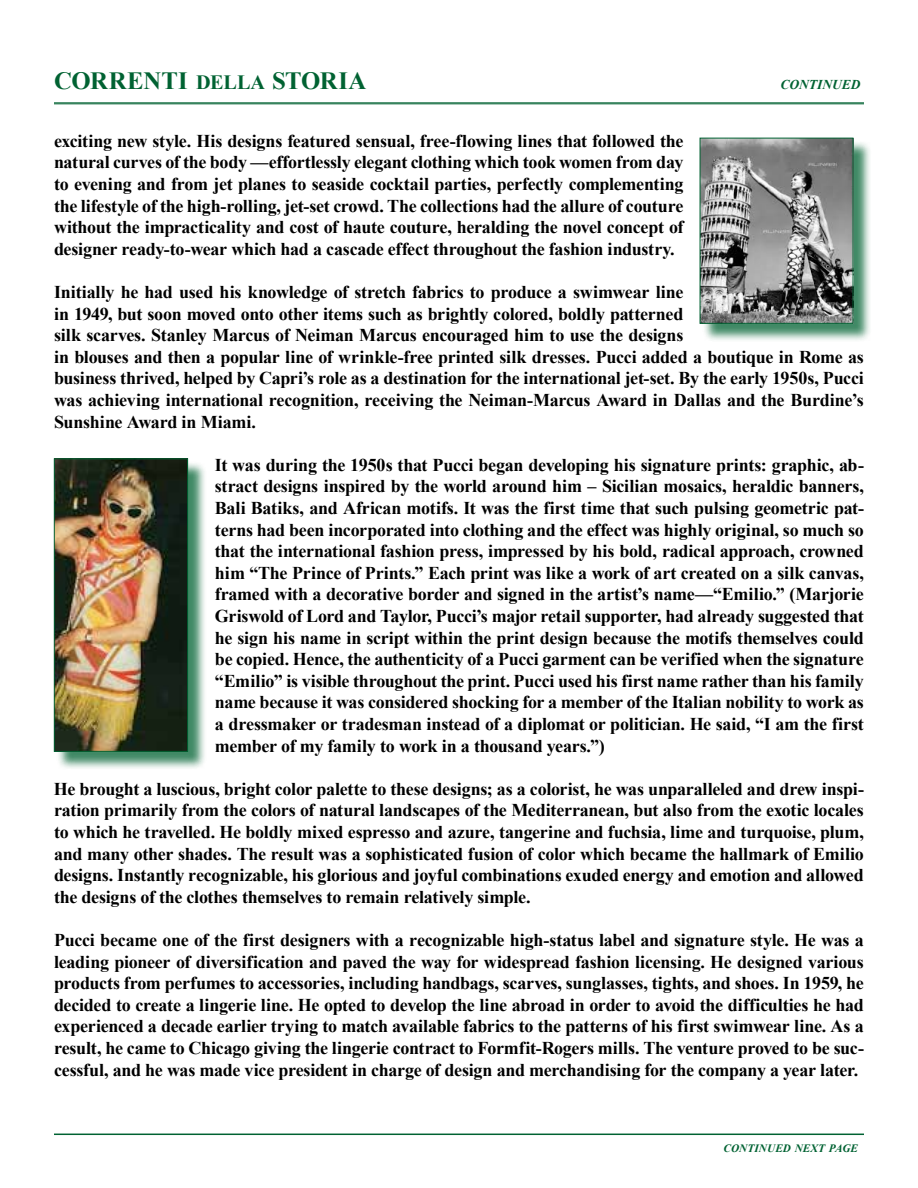
<style>
.page{position:relative;width:918px;height:1188px;background:#fff}
.page>*{position:absolute;margin:0;border:0;box-sizing:border-box;transform-origin:0 0}
.t1{font:700 24.75px "Times New Roman";letter-spacing:.005em;color:#006232}
.t2{font:700 18px/21.6px "Times New Roman";letter-spacing:-.015em;color:#000;text-align:justify}
.t3{font:italic 700 13.5px "Times New Roman";color:#006232}
.t4{font:italic 700 11.25px "Times New Roman";letter-spacing:.01em;color:#006232}
.s1{font-size:20.25px}
</style>
<div class="page">
<hr style="left:54px;top:103px;width:810px;height:1px;background:#006232">
<hr style="left:54px;top:104px;width:810px;height:1px;background:#006232">
<hr style="left:54px;top:1134px;width:810px;height:1px;background:#006232">
<div style="left:702px;top:140px;width:170px;height:202px;background:#006232;opacity:.75"></div>
<img style="left:702px;top:140px;width:149px;height:182px">
<div style="left:700px;top:138px;width:153px;height:186px;border:1px solid #006232"></div>
<div style="left:56px;top:461px;width:150px;height:309px;background:#006232;opacity:.75"></div>
<img style="left:56px;top:461px;width:130px;height:289px">
<div style="left:54px;top:459px;width:134px;height:293px;border:1px solid #006232"></div>
<h1 class="t1" style="left:54px;top:63px;width:314px">CORRENTI <span class="s1">DELLA</span> STORIA</h1>
<p class="t3" style="left:781px;top:75px;width:81px">CONTINUED</p>
<p class="t2" style="left:54px;top:129px;width:631px">exciting new style. His designs featured sensual, free-flowing lines that followed the natural curves of the body —effortlessly elegant clothing which took women from day to evening and from jet planes to seaside cocktail parties, perfectly complementing the lifestyle of the high-rolling, jet-set crowd. The collections had the allure of couture without the impracticality and cost of haute couture, heralding the novel concept of designer ready-to-wear which had a cascade effect throughout the fashion industry.</p>
<p class="t2" style="left:54px;top:281px;width:811px;text-align:left">Initially he had used his knowledge of stretch fabrics to produce a swimwear line<br>in 1949, but soon moved onto other items such as brightly colored, boldly patterned<br>silk scarves. Stanley Marcus of Neiman Marcus encouraged him to use the designs<br>in blouses and then a popular line of wrinkle-free printed silk dresses. Pucci added a boutique in Rome as business thrived, helped by Capri’s role as a destination for the international jet-set. By the early 1950s, Pucci was achieving international recognition, receiving the Neiman-Marcus Award in Dallas and the Burdine’s Sunshine Award in Miami.</p>
<p class="t2" style="left:215px;top:453px;width:651px">It was during the 1950s that Pucci began developing his signature prints: graphic, ab&shy;stract designs inspired by the world around him – Sicilian mosaics, heraldic banners, Bali Batiks, and African motifs. It was the first time that such pulsing geometric pat&shy;terns had been incorporated into clothing and the effect was highly original, so much so that the international fashion press, impressed by his bold, radical approach, crowned him “The Prince of Prints.” Each print was like a work of art created on a silk canvas, framed with a decorative border and signed in the artist’s name—“Emilio.” (Marjorie Griswold of Lord and Taylor, Pucci’s major retail supporter, had already suggested that he sign his name in script within the print design because the motifs themselves could be copied. Hence, the authenticity of a Pucci garment can be verified when the signature “Emilio” is visible throughout the print. Pucci used his first name rather than his family name because it was considered shocking for a member of the Italian nobility to work as a dressmaker or tradesman instead of a diplomat or politician. He said, “I am the first member of my family to work in a thousand years.”)</p>
<p class="t2" style="left:54px;top:777px;width:812px">He brought a luscious, bright color palette to these designs; as a colorist, he was unparalleled and drew inspi&shy;ration primarily from the colors of natural landscapes of the Mediterranean, but also from the exotic locales to which he travelled. He boldly mixed espresso and azure, tangerine and fuchsia, lime and turquoise, plum, and many other shades. The result was a sophisticated fusion of color which became the hallmark of Emilio designs. Instantly recognizable, his glorious and joyful combinations exuded energy and emotion and allowed the designs of the clothes themselves to remain relatively simple.</p>
<p class="t2" style="left:54px;top:929px;width:811px">Pucci became one of the first designers with a recognizable high-status label and signature style. He was a leading pioneer of diversification and paved the way for widespread fashion licensing. He designed various products from perfumes to accessories, including handbags, scarves, sunglasses, tights, and shoes. In 1959, he decided to create a lingerie line. He opted to develop the line abroad in order to avoid the difficulties he had experienced a decade earlier trying to match available fabrics to the patterns of his first swimwear line. As a result, he came to Chicago giving the lingerie contract to Formfit-Rogers mills. The venture proved to be suc&shy;cessful, and he was made vice president in charge of design and merchandising for the company a year later.</p>
<p class="t4" style="left:723px;top:1141px;width:136px">CONTINUED NEXT PAGE</p>
</div>
